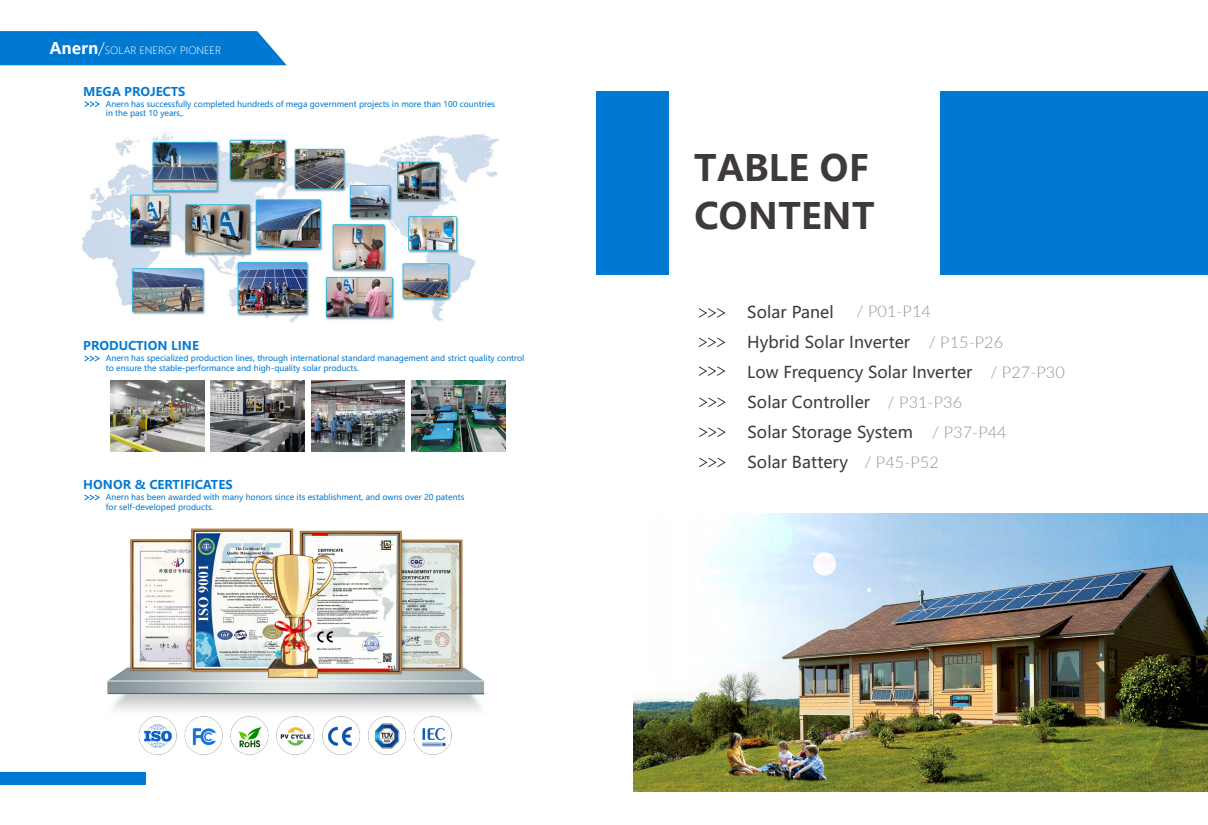
<style>
.page{position:relative;width:1208px;height:825px;background:#fff}
.page>*{position:absolute;margin:0;border:0;box-sizing:border-box;transform-origin:0 0}
.t1{font:700 36px/48px "Microsoft Ya Hei";color:#3e3a39}
.t2{font:16.2px/30.2px "Microsoft Ya Hei";letter-spacing:.005em;color:#3e3a39}
.t3{font:300 16.2px "Lato";letter-spacing:.005em;color:#939393}
.t4{font:700 12px "Microsoft Ya Hei";color:#0079d3}
.t5{font:300 10px "Microsoft Ya Hei";color:#fff}
.t6{font:8px/9.6px "Microsoft Ya Hei";color:#0079d3}
.s1{font-weight:700;font-size:16px}
.s2{font-size:16px}
</style>
<div class="page">
<svg style="left:0;top:31px;width:287px;height:34px;background:#0e80d5"></svg>
<div style="left:0;top:772px;width:146px;height:13px;background:#0079d3"></div>
<img style="left:107px;top:528px;width:378px;height:183px">
<img style="left:138px;top:716px;width:314px;height:39px">
<img style="left:82px;top:132px;width:417px;height:191px">
<svg style="left:84px;top:355px;width:16px;height:7px"></svg>
<svg style="left:84px;top:494px;width:16px;height:7px"></svg>
<svg style="left:84px;top:101px;width:16px;height:6px"></svg>
<img style="left:211px;top:381px;width:93px;height:70px">
<img style="left:311px;top:381px;width:94px;height:70px">
<img style="left:111px;top:381px;width:93px;height:70px">
<img style="left:411px;top:381px;width:94px;height:70px">
<div style="left:596px;top:91px;width:73px;height:184px;background:#0079d3"></div>
<div style="left:940px;top:91px;width:268px;height:184px;background:#0079d3"></div>
<svg style="left:698px;top:308px;width:28px;height:10px"></svg>
<svg style="left:698px;top:337px;width:28px;height:10px"></svg>
<svg style="left:698px;top:366px;width:28px;height:10px"></svg>
<svg style="left:699px;top:397px;width:27px;height:10px"></svg>
<svg style="left:699px;top:457px;width:27px;height:11px"></svg>
<svg style="left:699px;top:427px;width:27px;height:10px"></svg>
<img style="left:633px;top:513px;width:574px;height:278px">
<p class="t5" style="left:50px;top:44px;width:173px"><span class="s1">Anern</span><span class="s2">/</span>SOLAR ENERGY PIONEER</p>
<h3 class="t4" style="left:83px;top:83px;width:104px">MEGA PROJECTS</h3>
<p class="t6" style="left:106px;top:99px;width:391px">Anern has successfully completed hundreds of mega government projects in more than 100 countries in the past 10 years,.</p>
<h3 class="t4" style="left:83px;top:338px;width:117px">PRODUCTION LINE</h3>
<p class="t6" style="left:106px;top:353px;width:420px">Anern has specialized production lines, through international standard management and strict quality control to ensure the stable-performance and high-quality solar products.</p>
<h3 class="t4" style="left:83px;top:477px;width:151px">HONOR &amp; CERTIFICATES</h3>
<p class="t6" style="left:106px;top:492px;width:360px">Anern has been awarded with many honors since its establishment, and owns over 20 patents for self-developed products.</p>
<h1 class="t1" style="left:694px;top:143px;width:182px">TABLE OF<br>CONTENT</h1>
<h2 class="t2" style="left:747px;top:296px;width:227px">Solar Panel<br>Hybrid Solar Inverter<br>Low Frequency Solar Inverter<br>Solar Controller</h2>
<h2 class="t3" style="left:856px;top:300px;width:76px">/ P01-P14</h2>
<h2 class="t3" style="left:928px;top:331px;width:76px">/ P15-P26</h2>
<h2 class="t3" style="left:990px;top:360px;width:76px">/ P27-P30</h2>
<h2 class="t3" style="left:887px;top:391px;width:76px">/ P31-P36</h2>
<h2 class="t3" style="left:932px;top:421px;width:76px">/ P37-P44</h2>
<h2 class="t3" style="left:864px;top:451px;width:76px">/ P45-P52</h2>
<h2 class="t2" style="left:747px;top:417px;width:167px">Solar Storage System</h2>
<h2 class="t2" style="left:747px;top:447px;width:102px">Solar Battery</h2>
</div>
